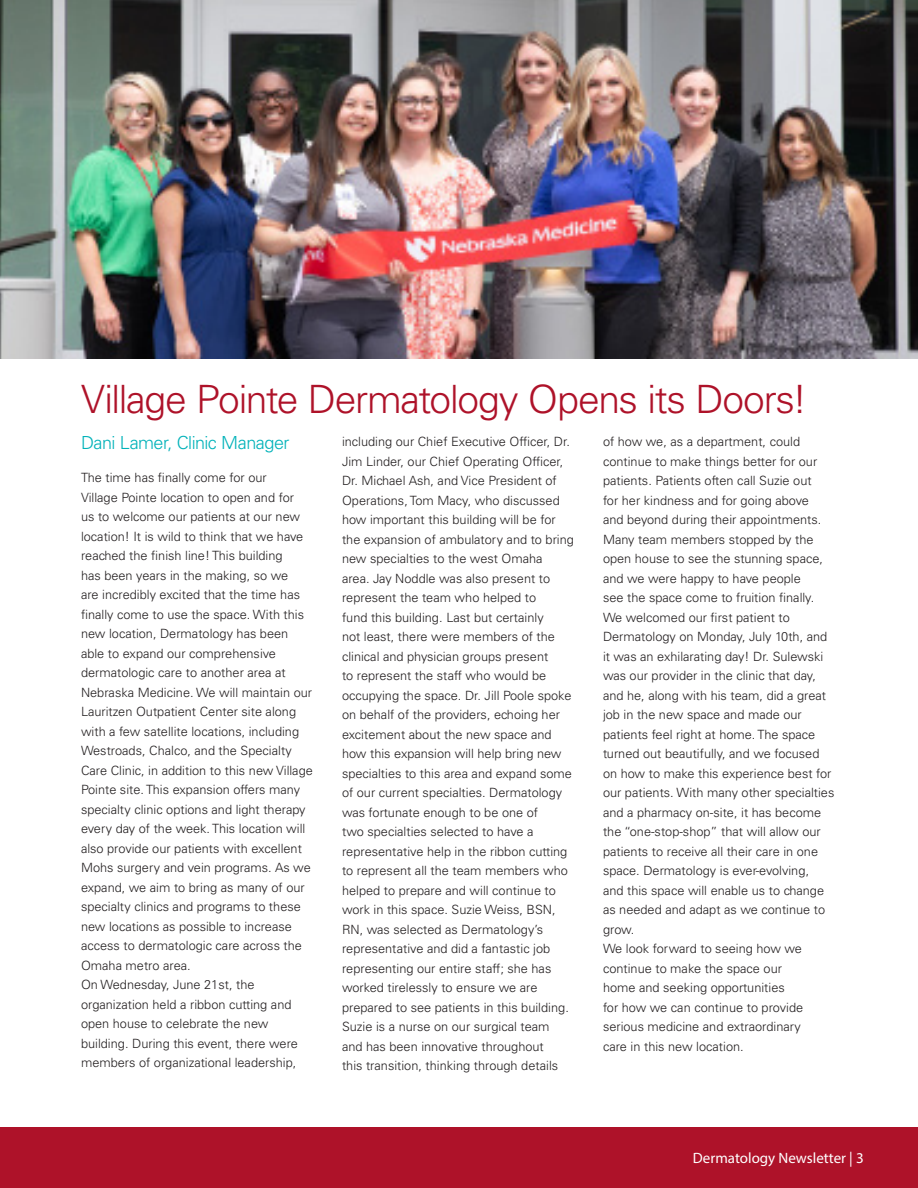
<style>
.page{position:relative;width:918px;height:1188px;background:#fff}
.page>*{position:absolute;margin:0;border:0;box-sizing:border-box;transform-origin:0 0}
.Large_Headline{font:300 39px "Univers LT Std";letter-spacing:-.03em;color:#ae1229}
.t1{font:300 18px "Univers LT Std";letter-spacing:-.03em;color:#00b2b9}
.t2{font:15px "Myriad Pro";color:#fff}
.Body_Copy_Main{font:300 12.75px/19.5px "Univers LT Std";color:#231f20}
</style>
<div class="page">
<img style="left:0;top:0;width:918px;height:358px">
<div style="left:0;top:1127px;width:918px;height:61px;background:#ae1229"></div>
<p class="Large_Headline" style="left:81px;top:376px;width:728px">Village Pointe Dermatology Opens its Doors!</p>
<p class="t1" style="left:81px;top:432px;width:210px">Dani Lamer, Clinic Manager</p>
<p class="Body_Copy_Main" style="left:81px;top:468px;width:233px">The time has finally come for our<br>Village Pointe location to open and for<br>us to welcome our patients at our new location! It is wild to think that we have reached the finish line! This building<br>has been years in the making, so we<br>are incredibly excited that the time has finally come to use the space. With this new location, Dermatology has been able to expand our comprehensive dermatologic care to another area at Nebraska Medicine. We will maintain our Lauritzen Outpatient Center site along with a few satellite locations, including Westroads, Chalco, and the Specialty Care Clinic, in addition to this new Village Pointe site. This expansion offers many specialty clinic options and light therapy every day of the week. This location will also provide our patients with excellent Mohs surgery and vein programs. As we expand, we aim to bring as many of our specialty clinics and programs to these new locations as possible to increase access to dermatologic care across the Omaha metro area.<br>On Wednesday, June 21st, the organization held a ribbon cutting and open house to celebrate the new building. During this event, there were members of organizational leadership,</p>
<p class="Body_Copy_Main" style="left:342px;top:432px;width:233px">including our Chief Executive Officer, Dr.<br>Jim Linder, our Chief Operating Officer, Dr. Michael Ash, and Vice President of Operations, Tom Macy, who discussed how important this building will be for the expansion of ambulatory and to bring new specialties to the west Omaha<br>area. Jay Noddle was also present to represent the team who helped to<br>fund this building. Last but certainly<br>not least, there were members of the clinical and physician groups present<br>to represent the staff who would be occupying the space. Dr. Jill Poole spoke on behalf of the providers, echoing her excitement about the new space and how this expansion will help bring new specialties to this area and expand some of our current specialties. Dermatology was fortunate enough to be one of<br>two specialties selected to have a representative help in the ribbon cutting to represent all the team members who helped to prepare and will continue to work in this space. Suzie Weiss, BSN, RN, was selected as Dermatology’s representative and did a fantastic job representing our entire staff; she has worked tirelessly to ensure we are prepared to see patients in this building.<br>Suzie is a nurse on our surgical team<br>and has been innovative throughout<br>this transition, thinking through details</p>
<p class="Body_Copy_Main" style="left:603px;top:432px;width:233px">of how we, as a department, could continue to make things better for our patients. Patients often call Suzie out<br>for her kindness and for going above<br>and beyond during their appointments.<br>Many team members stopped by the open house to see the stunning space, and we were happy to have people<br>see the space come to fruition finally.<br>We welcomed our first patient to Dermatology on Monday, July 10th, and it was an exhilarating day! Dr. Sulewski was our provider in the clinic that day, and he, along with his team, did a great job in the new space and made our patients feel right at home. The space turned out beautifully, and we focused on how to make this experience best for our patients. With many other specialties and a pharmacy on-site, it has become the “one-stop-shop” that will allow our patients to receive all their care in one space. Dermatology is ever-evolving,<br>and this space will enable us to change as needed and adapt as we continue to grow.<br>We look forward to seeing how we continue to make the space our<br>home and seeking opportunities<br>for how we can continue to provide serious medicine and extraordinary<br>care in this new location.</p>
<p class="t2" style="left:693px;top:1149px;width:172px">Dermatology Newsletter | 3</p>
</div>
